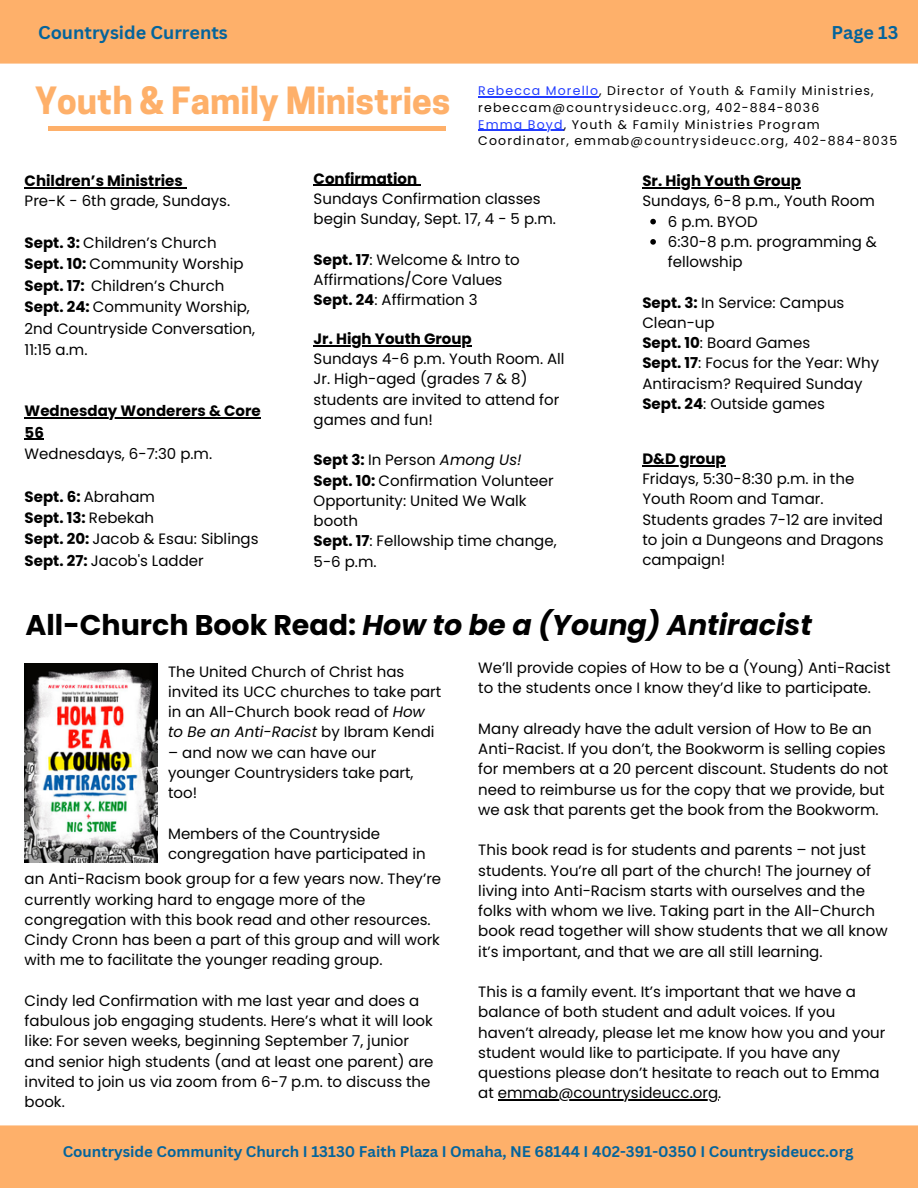
<style>
.page{position:relative;width:918px;height:1188px;background:#fff}
.page>*{position:absolute;margin:0;border:0;box-sizing:border-box;transform-origin:0 0}
.t1{font:700 35.25px "Cooper Hewitt";color:#feb06a}
.t2{font:italic 700 28.5px "Poppins";color:#000}
.t3{font:700 18px "Canva Sans";color:#04649c}
.t4{font:15px/20.2px "Poppins";color:#000}
.t5{font:700 15px/21.3px "Poppins";color:#000}
.t6{font:700 15px "Canva Sans";color:#04649c}
.t7{font:12.45px/16.6px "Poppins";letter-spacing:.09em;color:#000}
.s1{color:#233dff}
.s2{font-weight:700}
.s3{font-weight:400}
.s4{font-style:italic}
.s5{font-style:normal}
</style>
<div class="page">
<div style="left:0;top:1125px;width:918px;height:63px;background:#feb06a"></div>
<div style="left:0;top:0;width:918px;height:64px;background:#feb06a"></div>
<div style="left:48px;top:126px;width:397px;height:5px;background:#feb06a"></div>
<hr style="left:478px;top:96px;width:121px;height:1px;background:#233dff">
<hr style="left:486px;top:130px;width:78px;height:1px;background:#233dff">
<svg style="left:650px;top:219px;width:6px;height:5px"></svg>
<svg style="left:650px;top:239px;width:6px;height:6px"></svg>
<hr style="left:642px;top:187px;width:159px;height:1px;background:#000">
<hr style="left:642px;top:465px;width:84px;height:1px;background:#000">
<hr style="left:314px;top:345px;width:158px;height:1px;background:#000">
<hr style="left:314px;top:185px;width:103px;height:1px;background:#000">
<hr style="left:25px;top:187px;width:158px;height:1px;background:#000">
<hr style="left:25px;top:417px;width:236px;height:1px;background:#000">
<svg style="left:25px;top:439px;width:19px;height:1px"></svg>
<img style="left:25px;top:663px;width:132px;height:200px">
<hr style="left:498px;top:1100px;width:220px;height:1px;background:#000">
<p class="t3" style="left:38px;top:19px;width:191px">Countryside Currents</p>
<p class="t3" style="left:831px;top:19px;width:68px">Page 13</p>
<p class="t1" style="left:35px;top:88px;width:417px">Youth &amp; Family Ministries</p>
<p class="t7" style="left:478px;top:83px;width:397px"><span class="s1">Rebecca Morello</span>, Director of Youth &amp; Family Ministries, rebeccam@countrysideucc.org, 402-884-8036</p>
<p class="t7" style="left:478px;top:116px;width:420px"><span class="s1">Emma Boyd</span>, Youth &amp; Family Ministries Program<br>Coordinator, emmab@countrysideucc.org, 402-884-8035</p>
<p class="t5" style="left:25px;top:170px;width:160px">Children’s Ministries</p>
<p class="t4" style="left:25px;top:191px;width:207px">Pre-K - 6th grade, Sundays.</p>
<p class="t4" style="left:25px;top:233px;width:194px"><span class="s2">Sept. 3:</span> Children’s Church</p>
<p class="t4" style="left:25px;top:254px;width:220px"><span class="s2">Sept. 10:</span> Community Worship</p>
<p class="t4" style="left:25px;top:275px;width:201px"><span class="s2">Sept. 17:</span> Children’s Church</p>
<p class="t4" style="left:25px;top:296px;width:232px;line-height:21.3px"><span class="s2">Sept. 24:</span> Community Worship,<br>2nd Countryside Conversation,<br>11:15 a.m.</p>
<p class="t5" style="left:25px;top:400px;width:238px">Wednesday Wonderers &amp; Core<br>56</p>
<p class="t4" style="left:25px;top:444px;width:189px">Wednesdays, 6-7:30 p.m.</p>
<p class="t5" style="left:25px;top:486px;width:132px">Sept. 6: <span class="s3">Abraham</span></p>
<p class="t5" style="left:25px;top:507px;width:131px">Sept. 13: <span class="s3">Rebekah</span></p>
<p class="t4" style="left:25px;top:529px;width:235px"><span class="s2">Sept. 20:</span> Jacob &amp; Esau: Siblings</p>
<p class="t4" style="left:25px;top:550px;width:181px"><span class="s2">Sept. 27:</span> Jacob's Ladder</p>
<p class="t5" style="left:314px;top:168px;width:105px">Confirmation</p>
<p class="t4" style="left:314px;top:189px;width:244px">Sundays Confirmation classes begin Sunday, Sept. 17, 4 - 5 p.m.</p>
<p class="t4" style="left:314px;top:249px;width:208px"><span class="s2">Sept. 17</span>: Welcome &amp; Intro to<br>Affirmations/Core Values</p>
<p class="t4" style="left:314px;top:290px;width:166px"><span class="s2">Sept. 24</span>: Affirmation 3</p>
<p class="t5" style="left:314px;top:328px;width:160px">Jr. High Youth Group</p>
<p class="t4" style="left:314px;top:349px;width:253px">Sundays 4-6 p.m. Youth Room. All<br>Jr. High-aged (grades 7 &amp; 8) students are invited to attend for games and fun!</p>
<p class="t4" style="left:314px;top:450px;width:210px"><span class="s2">Sept 3:</span> In Person <span class="s4">Among Us!</span></p>
<p class="t4" style="left:314px;top:470px;width:242px"><span class="s2">Sept. 10:</span> Confirmation Volunteer<br>Opportunity: United We Walk booth</p>
<p class="t4" style="left:314px;top:531px;width:245px"><span class="s2">Sept. 17</span>: Fellowship time change,<br>5-6 p.m.</p>
<p class="t5" style="left:642px;top:170px;width:160px">Sr. High Youth Group</p>
<p class="t4" style="left:642px;top:191px;width:234px">Sundays, 6-8 p.m., Youth Room</p>
<p class="t4" style="left:668px;top:211px;width:91px">6 p.m. BYOD</p>
<p class="t4" style="left:668px;top:232px;width:211px">6:30-8 p.m. programming &amp; fellowship</p>
<p class="t4" style="left:642px;top:292px;width:204px"><span class="s2">Sept. 3:</span> In Service: Campus<br>Clean-up</p>
<p class="t4" style="left:642px;top:333px;width:169px"><span class="s2">Sept. 10</span>: Board Games</p>
<p class="t4" style="left:642px;top:353px;width:238px"><span class="s2">Sept. 17</span>: Focus for the Year: Why<br>Antiracism? Required Sunday</p>
<p class="t4" style="left:642px;top:394px;width:184px"><span class="s2">Sept. 24</span>: Outside games</p>
<p class="t5" style="left:642px;top:448px;width:85px">D&amp;D group</p>
<p class="t4" style="left:642px;top:469px;width:213px">Fridays, 5:30-8:30 p.m. in the<br>Youth Room and Tamar.</p>
<p class="t4" style="left:642px;top:509px;width:243px;text-align:justify">Students grades 7-12 are invited to join a Dungeons and Dragons campaign!</p>
<p class="t2" style="left:26px;top:605px;width:788px"><span class="s5">All-Church Book Read:</span> How to be a (Young) Antiracist</p>
<p class="t4" style="left:478px;top:658px;width:414px">We’ll provide copies of How to be a (Young) Anti-Racist to the students once I know they’d like to participate.</p>
<p class="t4" style="left:478px;top:719px;width:412px">Many already have the adult version of How to Be an Anti-Racist. If you don’t, the Bookworm is selling copies for members at a 20 percent discount. Students do not need to reimburse us for the copy that we provide, but we ask that parents get the book from the Bookworm.</p>
<p class="t4" style="left:478px;top:840px;width:411px">This book read is for students and parents – not just students. You’re all part of the church! The journey of living into Anti-Racism starts with ourselves and the folks with whom we live. Taking part in the All-Church book read together will show students that we all know it’s important, and that we are all still learning.</p>
<p class="t4" style="left:478px;top:982px;width:409px">This is a family event. It’s important that we have a balance of both student and adult voices. If you haven’t already, please let me know how you and your student would like to participate. If you have any questions please don’t hesitate to reach out to Emma at emmab@countrysideucc.org.</p>
<p class="t4" style="left:168px;top:661px;width:275px">The United Church of Christ has invited its UCC churches to take part in an All-Church book read of <span class="s4">How to Be an Anti-Racist</span> by Ibram Kendi</p>
<p class="t4" style="left:168px;top:742px;width:247px">– and now we can have our younger Countrysiders take part, too!</p>
<p class="t4" style="left:168px;top:823px;width:259px">Members of the Countryside congregation have participated in</p>
<p class="t4" style="left:25px;top:869px;width:418px">an Anti-Racism book group for a few years now. They’re currently working hard to engage more of the congregation with this book read and other resources.<br>Cindy Cronn has been a part of this group and will work with me to facilitate the younger reading group.</p>
<p class="t4" style="left:25px;top:990px;width:410px">Cindy led Confirmation with me last year and does a fabulous job engaging students. Here’s what it will look like: For seven weeks, beginning September 7, junior and senior high students (and at least one parent) are invited to join us via zoom from 6-7 p.m. to discuss the book.</p>
<p class="t6" style="left:63px;top:1141px;width:792px">Countryside Community Church I 13130 Faith Plaza I Omaha, NE 68144 I 402-391-0350 I Countrysideucc.org</p>
</div>
